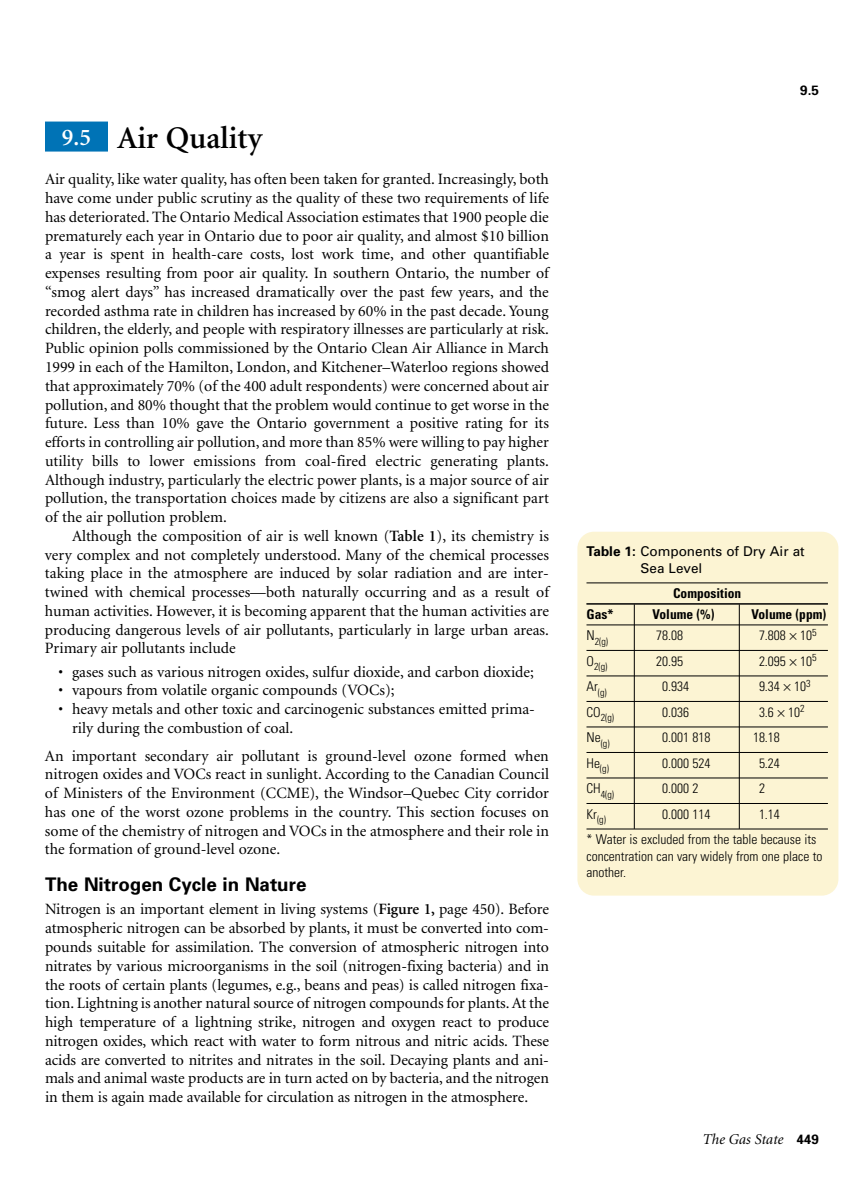
<style>
.page{position:relative;width:864px;height:1202px;background:#fff}
.page>*{position:absolute;margin:0;border:0;box-sizing:border-box;transform-origin:0 0}
.t1{font:600 31.5px "Minion";color:#000}
.t2{font:700 18.75px "Univers";color:#000}
.t3{font:15.75px/18.8px "Minion";color:#000;text-align:justify}
.t4{font:italic 15px "Minion";color:#000}
.t5{font:300 condensed 13.5px/25.5px "Univers";color:#000}
.t6{font:13.5px/16.5px "Univers";color:#000}
.t7{font:700 condensed 13.5px "Univers";color:#000}
.t8{font:700 13.5px "Univers";color:#000}
.t9{font:300 condensed 10.2px "Univers";color:#000}
.s1{font-size:24px;color:#fff}
.s2{font-weight:600}
.s3{font-weight:700}
.s4{font-family:"Univers";font-weight:700;font-style:normal;font-size:13.5px}
</style>
<div class="page">
<div style="left:45px;top:122px;width:63px;height:30px;background:#0073b6"></div>
<div style="left:577px;top:531px;width:261px;height:364px;background:#fcf4d3;border-radius:16px"></div>
<hr style="left:586px;top:582px;width:242px;height:1px;background:#000">
<hr style="left:586px;top:603px;width:242px;height:1px;background:#000">
<hr style="left:586px;top:624px;width:242px;height:1px;background:#000">
<hr style="left:586px;top:650px;width:242px;height:1px;background:#000">
<hr style="left:586px;top:675px;width:242px;height:1px;background:#000">
<hr style="left:586px;top:701px;width:242px;height:1px;background:#000">
<hr style="left:586px;top:726px;width:242px;height:1px;background:#000">
<hr style="left:586px;top:752px;width:242px;height:1px;background:#000">
<hr style="left:586px;top:777px;width:242px;height:1px;background:#000">
<hr style="left:586px;top:803px;width:242px;height:1px;background:#000">
<hr style="left:586px;top:828px;width:242px;height:1px;background:#000">
<hr style="left:634px;top:604px;width:1px;height:225px;background:#000">
<hr style="left:739px;top:604px;width:1px;height:225px;background:#000">
<h1 class="t1" style="left:62px;top:125px;width:202px"><span class="s1">9.5</span> Air Quality</h1>
<p class="t3" style="left:45px;top:171px;width:506px">Air quality, like water quality, has often been taken for granted. Increasingly, both have come under public scrutiny as the quality of these two requirements of life has deteriorated. The Ontario Medical Association estimates that 1900 people die prematurely each year in Ontario due to poor air quality, and almost $10 billion a year is spent in health-care costs, lost work time, and other quantifiable expenses resulting from poor air quality. In southern Ontario, the number of “smog alert days” has increased dramatically over the past few years, and the recorded asthma rate in children has increased by 60% in the past decade. Young children, the elderly, and people with respiratory illnesses are particularly at risk.<br>Public opinion polls commissioned by the Ontario Clean Air Alliance in March 1999 in each of the Hamilton, London, and Kitchener–Waterloo regions showed that approximately 70% (of the 400 adult respondents) were concerned about air pollution, and 80% thought that the problem would continue to get worse in the future. Less than 10% gave the Ontario government a positive rating for its efforts in controlling air pollution, and more than 85% were willing to pay higher utility bills to lower emissions from coal-fired electric generating plants.<br>Although industry, particularly the electric power plants, is a major source of air pollution, the transportation choices made by citizens are also a significant part of the air pollution problem.</p>
<p class="t3" style="left:45px;top:528px;width:506px;text-indent:27px">Although the composition of air is well known (<span class="s2">Table 1</span>), its chemistry is very complex and not completely understood. Many of the chemical processes taking place in the atmosphere are induced by solar radiation and are inter&shy;twined with chemical processes—both naturally occurring and as a result of human activities. However, it is becoming apparent that the human activities are producing dangerous levels of air pollutants, particularly in large urban areas.<br>Primary air pollutants include</p>
<p class="t3" style="left:58px;top:663px;width:477px">• gases such as various nitrogen oxides, sulfur dioxide, and carbon dioxide;</p>
<p class="t3" style="left:58px;top:682px;width:338px">• vapours from volatile organic compounds (VOCs);</p>
<p class="t3" style="left:72px;top:701px;width:465px;text-indent:-14px">• heavy metals and other toxic and carcinogenic substances emitted prima&shy;rily during the combustion of coal.</p>
<p class="t3" style="left:45px;top:747px;width:506px">An important secondary air pollutant is ground-level ozone formed when nitrogen oxides and VOCs react in sunlight. According to the Canadian Council of Ministers of the Environment (CCME), the Windsor–Quebec City corridor has one of the worst ozone problems in the country. This section focuses on some of the chemistry of nitrogen and VOCs in the atmosphere and their role in the formation of ground-level ozone.</p>
<p class="t2" style="left:45px;top:877px;width:263px">The Nitrogen Cycle in Nature</p>
<p class="t3" style="left:45px;top:901px;width:506px">Nitrogen is an important element in living systems (<span class="s2">Figure 1,</span> page 450). Before atmospheric nitrogen can be absorbed by plants, it must be converted into com&shy;pounds suitable for assimilation. The conversion of atmospheric nitrogen into nitrates by various microorganisms in the soil (nitrogen-fixing bacteria) and in the roots of certain plants (legumes, e.g., beans and peas) is called nitrogen fixa&shy;tion. Lightning is another natural source of nitrogen compounds for plants. At the high temperature of a lightning strike, nitrogen and oxygen react to produce nitrogen oxides, which react with water to form nitrous and nitric acids. These acids are converted to nitrites and nitrates in the soil. Decaying plants and ani&shy;mals and animal waste products are in turn acted on by bacteria, and the nitrogen in them is again made available for circulation as nitrogen in the atmosphere.</p>
<p class="t8" style="left:800px;top:85px;width:20px">9.5</p>
<p class="t6" style="left:640px;top:544px;width:166px;text-indent:-54px"><span class="s3">Table 1:</span> Components of Dry Air at<br>Sea Level</p>
<p class="t7" style="left:673px;top:588px;width:70px">Composition</p>
<p class="t7" style="left:586px;top:609px;width:28px">Gas*</p>
<p class="t7" style="left:653px;top:609px;width:64px">Volume (%)</p>
<p class="t7" style="left:752px;top:609px;width:76px">Volume (ppm)</p>
<p class="t9" style="left:586px;top:637px;width:23px"><sup>N</sup>2(g)</p>
<p class="t5" style="left:656px;top:624px;width:28px">78.08</p>
<p class="t5" style="left:759px;top:624px;width:59px">7.808 10<sup>5</sup></p>
<p class="t9" style="left:586px;top:663px;width:22px"><sup>O</sup>2(g)</p>
<p class="t5" style="left:656px;top:649px;width:28px">20.95</p>
<p class="t5" style="left:759px;top:649px;width:59px">2.095 10<sup>5</sup></p>
<p class="t9" style="left:586px;top:688px;width:22px"><sup>Ar</sup>(g)</p>
<p class="t5" style="left:662px;top:675px;width:28px">0.934</p>
<p class="t5" style="left:759px;top:675px;width:53px">9.34 10<sup>3</sup></p>
<p class="t9" style="left:586px;top:714px;width:29px"><sup>CO</sup>2(g)</p>
<p class="t5" style="left:662px;top:700px;width:28px">0.036</p>
<p class="t5" style="left:759px;top:700px;width:47px">3.6 10<sup>2</sup></p>
<p class="t9" style="left:586px;top:739px;width:25px"><sup>Ne</sup>(g)</p>
<p class="t5" style="left:662px;top:726px;width:50px">0.001 818</p>
<p class="t5" style="left:753px;top:726px;width:28px">18.18</p>
<p class="t9" style="left:586px;top:765px;width:24px"><sup>He</sup>(g)</p>
<p class="t5" style="left:662px;top:751px;width:50px">0.000 524</p>
<p class="t5" style="left:759px;top:751px;width:22px">5.24</p>
<p class="t9" style="left:586px;top:790px;width:29px"><sup>CH</sup>4(g)</p>
<p class="t5" style="left:662px;top:777px;width:38px">0.000 2</p>
<p class="t5" style="left:759px;top:777px;width:7px">2</p>
<p class="t9" style="left:586px;top:816px;width:21px"><sup>Kr</sup>(g)</p>
<p class="t5" style="left:662px;top:802px;width:50px">0.000 114</p>
<p class="t5" style="left:587px;top:802px;width:231px;text-indent:173px">1.14<br>* Water is excluded from the table because its</p>
<p class="t5" style="left:587px;top:849px;width:237px;line-height:16.5px">concentration can vary widely from one place to another.</p>
<p class="t4" style="left:702px;top:1132px;width:118px">The Gas State <span class="s4">449</span></p>
</div>
